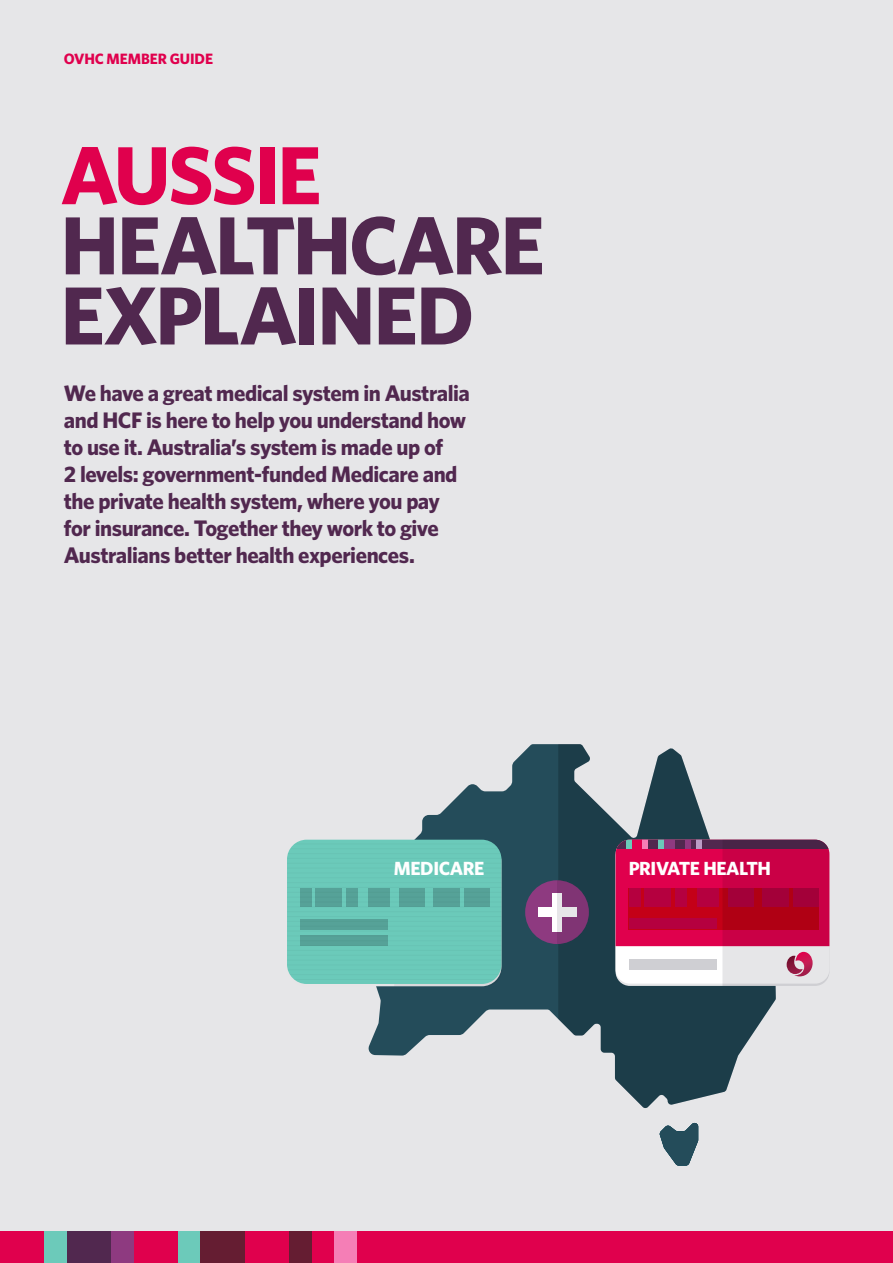
<style>
.page{position:relative;width:893px;height:1263px;background:#e6e6e8}
.page>*{position:absolute;margin:0;border:0;box-sizing:border-box;transform-origin:0 0}
.t1{font:700 82.5px "Whitney";letter-spacing:-.025em;color:#51284f}
.t2{font:700 82.5px "Whitney";letter-spacing:-.03em;color:#e0004d}
.t3{font:700 22.5px/27px "Whitney";letter-spacing:-.02em;color:#51284f}
.t4{font:700 19.05px "Whitney";letter-spacing:-.02em;color:#fff}
.Subheading_LV1_13pt{font:700 15px "Whitney";letter-spacing:-.005em;color:#e0004d}
</style>
<div class="page">
<svg style="left:340px;top:744px;width:218px;height:312px;fill:#244c5a"></svg>
<svg style="left:659px;top:1123px;width:39px;height:42px"></svg>
<svg style="left:558px;top:744px;width:218px;height:364px;fill:#1c3d49"></svg>
<svg style="left:394px;top:842px;width:107px;height:144px"></svg>
<div style="left:287px;top:840px;width:214px;height:144px;background:#6bcaba;border-radius:20px"></div>
<hr style="left:287px;top:848px;width:214px;height:1px;background:#e6e5e7">
<hr style="left:287px;top:853px;width:214px;height:1px;background:#e6e5e7">
<hr style="left:287px;top:843px;width:214px;height:1px;background:#e6e5e7">
<hr style="left:287px;top:858px;width:214px;height:1px;background:#e6e5e7">
<hr style="left:287px;top:863px;width:214px;height:1px;background:#e6e5e7">
<hr style="left:287px;top:872px;width:214px;height:1px;background:#e6e5e7">
<hr style="left:287px;top:882px;width:214px;height:1px;background:#e6e5e7">
<hr style="left:287px;top:892px;width:214px;height:1px;background:#e6e5e7">
<hr style="left:287px;top:901px;width:214px;height:1px;background:#e6e5e7">
<hr style="left:287px;top:911px;width:214px;height:1px;background:#e6e5e7">
<hr style="left:287px;top:921px;width:214px;height:1px;background:#e6e5e7">
<hr style="left:287px;top:930px;width:214px;height:1px;background:#e6e5e7">
<hr style="left:287px;top:940px;width:214px;height:1px;background:#e6e5e7">
<hr style="left:287px;top:950px;width:214px;height:1px;background:#e6e5e7">
<hr style="left:287px;top:960px;width:214px;height:1px;background:#e6e5e7">
<hr style="left:287px;top:969px;width:214px;height:1px;background:#e6e5e7">
<hr style="left:287px;top:979px;width:214px;height:1px;background:#e6e5e7">
<hr style="left:287px;top:868px;width:214px;height:1px;background:#e6e5e7">
<hr style="left:287px;top:877px;width:214px;height:1px;background:#e6e5e7">
<hr style="left:287px;top:887px;width:214px;height:1px;background:#e6e5e7">
<hr style="left:287px;top:897px;width:214px;height:1px;background:#e6e5e7">
<hr style="left:287px;top:906px;width:214px;height:1px;background:#e6e5e7">
<hr style="left:287px;top:916px;width:214px;height:1px;background:#e6e5e7">
<hr style="left:287px;top:926px;width:214px;height:1px;background:#e6e5e7">
<hr style="left:287px;top:935px;width:214px;height:1px;background:#e6e5e7">
<hr style="left:287px;top:945px;width:214px;height:1px;background:#e6e5e7">
<hr style="left:287px;top:955px;width:214px;height:1px;background:#e6e5e7">
<hr style="left:287px;top:964px;width:214px;height:1px;background:#e6e5e7">
<hr style="left:287px;top:974px;width:214px;height:1px;background:#e6e5e7">
<div style="left:300px;top:888px;width:12px;height:18px;background:#56a298"></div>
<div style="left:346px;top:888px;width:12px;height:18px;background:#56a298"></div>
<div style="left:315px;top:888px;width:27px;height:18px;background:#56a298"></div>
<div style="left:300px;top:919px;width:88px;height:10px;background:#55a197"></div>
<div style="left:300px;top:935px;width:88px;height:11px;background:#56a298"></div>
<div style="left:399px;top:888px;width:26px;height:18px;background:#56a298"></div>
<div style="left:368px;top:888px;width:22px;height:18px;background:#56a298"></div>
<div style="left:464px;top:888px;width:26px;height:18px;background:#56a298"></div>
<div style="left:433px;top:888px;width:27px;height:18px;background:#56a298"></div>
<svg style="left:616px;top:840px;width:213px;height:146px;background:#ca406c"></svg>
<div style="left:0;top:1231px;width:893px;height:32px;background:#e0004d"></div>
<div style="left:45px;top:1231px;width:22px;height:32px;background:#6ccaba"></div>
<div style="left:67px;top:1231px;width:44px;height:32px;background:#51284f"></div>
<div style="left:111px;top:1231px;width:23px;height:32px;background:#8e3a80"></div>
<div style="left:178px;top:1231px;width:22px;height:32px;background:#6ccaba"></div>
<div style="left:200px;top:1231px;width:45px;height:32px;background:#651d32"></div>
<div style="left:290px;top:1231px;width:22px;height:32px;background:#651d32"></div>
<div style="left:334px;top:1231px;width:22px;height:32px;background:#f57eb6"></div>
<div style="left:525px;top:880px;width:64px;height:64px;background:#8e3a80;border-radius:50%"></div>
<div style="left:552px;top:893px;width:10px;height:38px;background:#fff"></div>
<div style="left:538px;top:907px;width:38px;height:10px;background:#fff"></div>
<svg style="left:557px;top:880px;width:32px;height:64px"></svg>
<p class="Subheading_LV1_13pt" style="left:64px;top:48px;width:151px">OVHC MEMBER GUIDE</p>
<p class="t2" style="left:61px;top:120px;width:262px">AUSSIE</p>
<p class="t1" style="left:61px;top:190px;width:486px">HEALTHCARE</p>
<p class="t1" style="left:61px;top:260px;width:415px">EXPLAINED</p>
<p class="t3" style="left:64px;top:379px;width:408px">We have a great medical system in Australia and HCF is here to help you understand how to use it. Australia’s system is made up of<br>2 levels: government-funded Medicare and the private health system, where you pay for insurance. Together they work to give Australians better health experiences.</p>
<p class="t4" style="left:394px;top:856px;width:92px">MEDICARE</p>
<p class="t4" style="left:629px;top:856px;width:144px">PRIVATE HEALTH</p>
</div>
